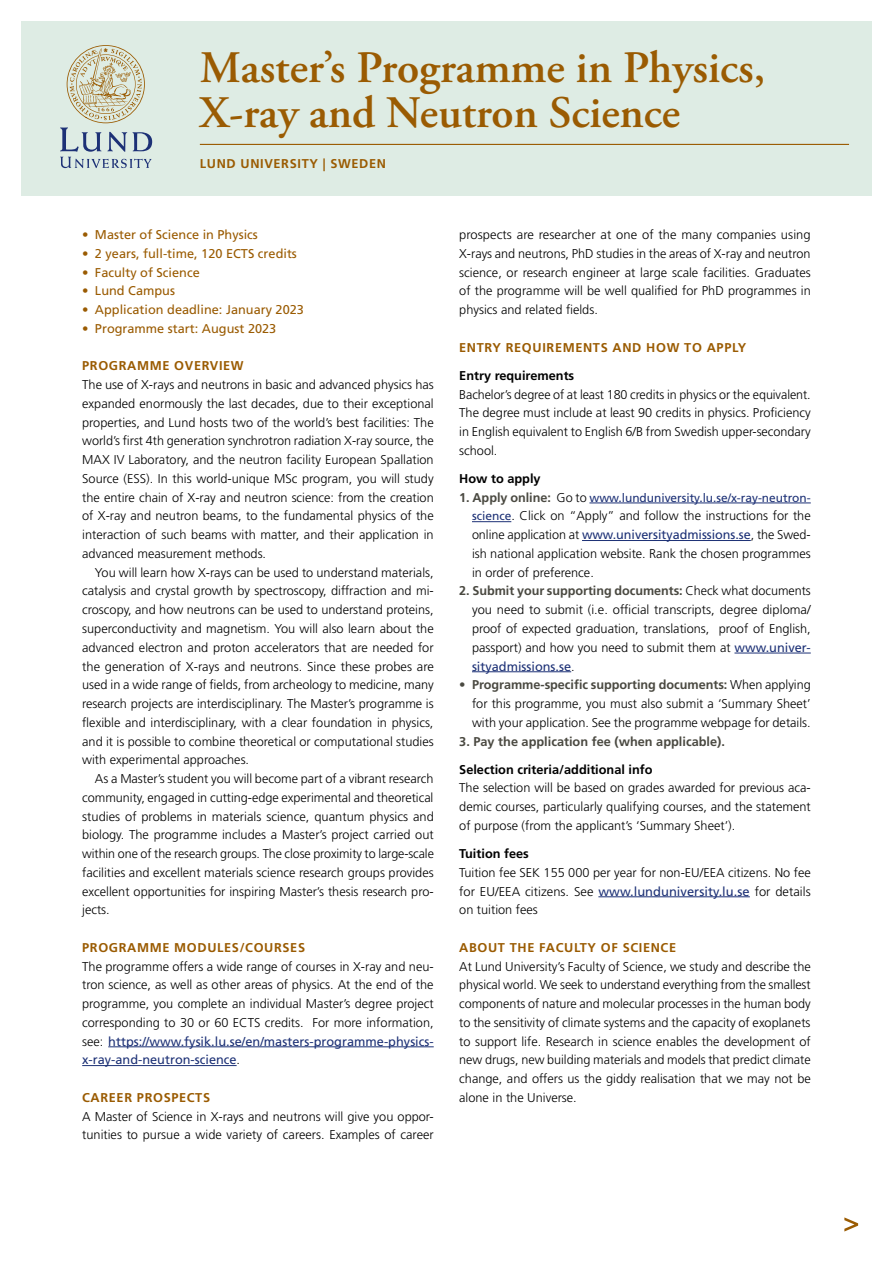
<style>
.page{position:relative;width:893px;height:1263px;background:#fff}
.page>*{position:absolute;margin:0;border:0;box-sizing:border-box;transform-origin:0 0}
.H1_Rubrik_30_p{font:600 45px/45px "Adobe Garamond Pro";color:#9a5b02}
.Svart_Brödtext_utan{font:300 12.75px/18.8px "Frutiger LT Std";color:#000;text-align:justify}
.Svart_Brödtext_med_i{font:300 12.75px/18.8px "Frutiger LT Std";color:#000;text-align:justify}
.Brödtext_Bold_t_o_m{font:300 12.75px/18.8px "Frutiger LT Std";color:#000;text-align:justify}
.t1{font:12.75px "Frutiger LT Std";color:#9a5b02}
.H2_Brons_Underrubrik{font:700 12.75px "Frutiger LT Std";letter-spacing:.05em;color:#9a5b02}
.H3_Underrubrik{font:700 12.75px "Frutiger LT Std";color:#000}
.Brödtext_Bold_t_o_m-2{font:700 12.75px "Frutiger LT Std";color:#4a4941}
.Underrad{font:700 12.75px "Frutiger LT Std";letter-spacing:.05em;color:#9a5b02}
.Brödtext_Bold_t_o_m-3{font:12px "Frutiger LT Std";color:#1d3176}
.s1{font-weight:400;color:#1d3176}
.s2{font-weight:700;font-size:12.75px;color:#4a4941}
.s3{font-weight:300;font-size:12.75px;color:#000}
.s4{font-weight:400;font-size:12px;color:#1d3176}
.s5{font-weight:700;color:#4a4941}
</style>
<div class="page">
<div style="left:21px;top:21px;width:851px;height:175px;background:#deece4"></div>
<svg style="left:844px;top:1217px;width:14px;height:14px"></svg>
<svg style="left:60px;top:45px;width:92px;height:123px"></svg>
<hr style="left:200px;top:144px;width:649px;height:1px;background:#9a5b02">
<hr style="left:108px;top:1046px;width:326px;height:1px;background:#1d3176">
<hr style="left:82px;top:1065px;width:155px;height:1px;background:#1d3176">
<hr style="left:589px;top:503px;width:222px;height:1px;background:#1d3176">
<hr style="left:472px;top:521px;width:39px;height:1px;background:#1d3176">
<hr style="left:582px;top:540px;width:169px;height:1px;background:#1d3176">
<hr style="left:734px;top:653px;width:77px;height:1px;background:#1d3176">
<hr style="left:472px;top:671px;width:99px;height:1px;background:#1d3176">
<hr style="left:598px;top:896px;width:152px;height:1px;background:#1d3176">
<h1 class="H1_Rubrik_30_p" style="left:200px;top:46px;width:567px">Master’s Programme in Physics,<br>X-ray and Neutron Science</h1>
<p class="Underrad" style="left:200px;top:156px;width:188px">LUND UNIVERSITY | SWEDEN</p>
<p class="t1" style="left:82px;top:227px;width:177px">• Master of Science in Physics</p>
<p class="t1" style="left:82px;top:246px;width:216px">• 2 years, full-time, 120 ECTS credits</p>
<p class="t1" style="left:82px;top:265px;width:119px">• Faculty of Science</p>
<p class="t1" style="left:82px;top:283px;width:94px">• Lund Campus</p>
<p class="t1" style="left:82px;top:302px;width:223px">• Application deadline: January 2023</p>
<p class="t1" style="left:82px;top:321px;width:196px">• Programme start: August 2023</p>
<h2 class="H2_Brons_Underrubrik" style="left:82px;top:358px;width:163px">PROGRAMME OVERVIEW</h2>
<p class="Svart_Brödtext_utan" style="left:82px;top:376px;width:353px">The use of X-rays and neutrons in basic and advanced physics has expanded enormously the last decades, due to their exceptional properties, and Lund hosts two of the world’s best facilities: The world’s first 4th generation synchrotron radiation X-ray source, the MAX IV Laboratory, and the neutron facility European Spallation Source (ESS). In this world-unique MSc program, you will study the entire chain of X-ray and neutron science: from the creation of X-ray and neutron beams, to the fundamental physics of the interaction of such beams with matter, and their application in advanced measurement methods.</p>
<p class="Svart_Brödtext_med_i" style="left:82px;top:563px;width:353px;text-indent:13px">You will learn how X-rays can be used to understand materials, catalysis and crystal growth by spectroscopy, diffraction and mi&shy;croscopy, and how neutrons can be used to understand proteins, superconductivity and magnetism. You will also learn about the advanced electron and proton accelerators that are needed for the generation of X-rays and neutrons. Since these probes are used in a wide range of fields, from archeology to medicine, many research projects are interdisciplinary. The Master’s programme is flexible and interdisciplinary, with a clear foundation in physics, and it is possible to combine theoretical or computational studies with experimental approaches.</p>
<p class="Svart_Brödtext_med_i" style="left:82px;top:769px;width:353px;text-indent:13px">As a Master’s student you will become part of a vibrant research community, engaged in cutting-edge experimental and theoretical studies of problems in materials science, quantum physics and biology. The programme includes a Master’s project carried out within one of the research groups. The close proximity to large-scale facilities and excellent materials science research groups provides excellent opportunities for inspiring Master’s thesis research pro&shy;jects.</p>
<h2 class="H2_Brons_Underrubrik" style="left:82px;top:940px;width:224px">PROGRAMME MODULES/COURSES</h2>
<p class="Svart_Brödtext_utan" style="left:82px;top:957px;width:353px">The programme offers a wide range of courses in X-ray and neu&shy;tron science, as well as other areas of physics. At the end of the programme, you complete an individual Master’s degree project corresponding to 30 or 60 ECTS credits. For more information, see: <span class="s1">https://www.fysik.lu.se/en/masters-programme-physics&shy;x-ray-and-neutron-science</span>.</p>
<h2 class="H2_Brons_Underrubrik" style="left:82px;top:1090px;width:129px">CAREER PROSPECTS</h2>
<p class="Svart_Brödtext_utan" style="left:82px;top:1107px;width:353px">A Master of Science in X-rays and neutrons will give you oppor&shy;tunities to pursue a wide variety of careers. Examples of career</p>
<p class="Svart_Brödtext_utan" style="left:459px;top:226px;width:353px">prospects are researcher at one of the many companies using X-rays and neutrons, PhD studies in the areas of X-ray and neutron science, or research engineer at large scale facilities. Graduates of the programme will be well qualified for PhD programmes in physics and related fields.</p>
<h2 class="H2_Brons_Underrubrik" style="left:459px;top:340px;width:288px">ENTRY REQUIREMENTS AND HOW TO APPLY</h2>
<h3 class="H3_Underrubrik" style="left:459px;top:368px;width:117px">Entry requirements</h3>
<p class="Svart_Brödtext_utan" style="left:459px;top:385px;width:353px">Bachelor’s degree of at least 180 credits in physics or the equivalent.<br>The degree must include at least 90 credits in physics. Proficiency in English equivalent to English 6/B from Swedish upper-secondary school.</p>
<h3 class="H3_Underrubrik" style="left:459px;top:471px;width:83px">How to apply</h3>
<p class="Brödtext_Bold_t_o_m-3" style="left:459px;top:490px;width:353px"><span class="s2">1. Apply online:</span> <span class="s3">Go to</span> www.lunduniversity.lu.se/x-ray-neutron-</p>
<p class="Brödtext_Bold_t_o_m" style="left:472px;top:507px;width:340px"><span class="s4">science</span>. Click on “Apply” and follow the instructions for the online application at <span class="s1">www.universityadmissions.se</span>, the Swed&shy;ish national application website. Rank the chosen programmes in order of preference.</p>
<p class="Brödtext_Bold_t_o_m" style="left:472px;top:582px;width:340px;text-indent:-13px"><span class="s5">2. Submit your supporting documents:</span> Check what documents you need to submit (i.e. official transcripts, degree diploma/ proof of expected graduation, translations, proof of English, passport) and how you need to submit them at <span class="s1">www.univer&shy;sityadmissions.se</span>.</p>
<p class="Svart_Brödtext_med_i" style="left:472px;top:676px;width:340px;text-indent:-13px"><span class="s5">• Programme-specific supporting documents:</span> When applying for this programme, you must also submit a ‘Summary Sheet’ with your application. See the programme webpage for details.</p>
<p class="Brödtext_Bold_t_o_m-2" style="left:459px;top:733px;width:267px">3. Pay the application fee (when applicable).</p>
<h3 class="H3_Underrubrik" style="left:459px;top:762px;width:195px">Selection criteria/additional info</h3>
<p class="Svart_Brödtext_utan" style="left:459px;top:779px;width:353px">The selection will be based on grades awarded for previous aca&shy;demic courses, particularly qualifying courses, and the statement of purpose (from the applicant’s ‘Summary Sheet’).</p>
<h3 class="H3_Underrubrik" style="left:459px;top:846px;width:71px">Tuition fees</h3>
<p class="Svart_Brödtext_utan" style="left:459px;top:863px;width:353px">Tuition fee SEK 155 000 per year for non-EU/EEA citizens. No fee for EU/EEA citizens. See <span class="s1">www.lunduniversity.lu.se</span> for details on tuition fees</p>
<h2 class="H2_Brons_Underrubrik" style="left:459px;top:940px;width:218px">ABOUT THE FACULTY OF SCIENCE</h2>
<p class="Svart_Brödtext_utan" style="left:459px;top:957px;width:353px">At Lund University’s Faculty of Science, we study and describe the physical world. We seek to understand everything from the smallest components of nature and molecular processes in the human body to the sensitivity of climate systems and the capacity of exoplanets to support life. Research in science enables the development of new drugs, new building materials and models that predict climate change, and offers us the giddy realisation that we may not be alone in the Universe.</p>
</div>
